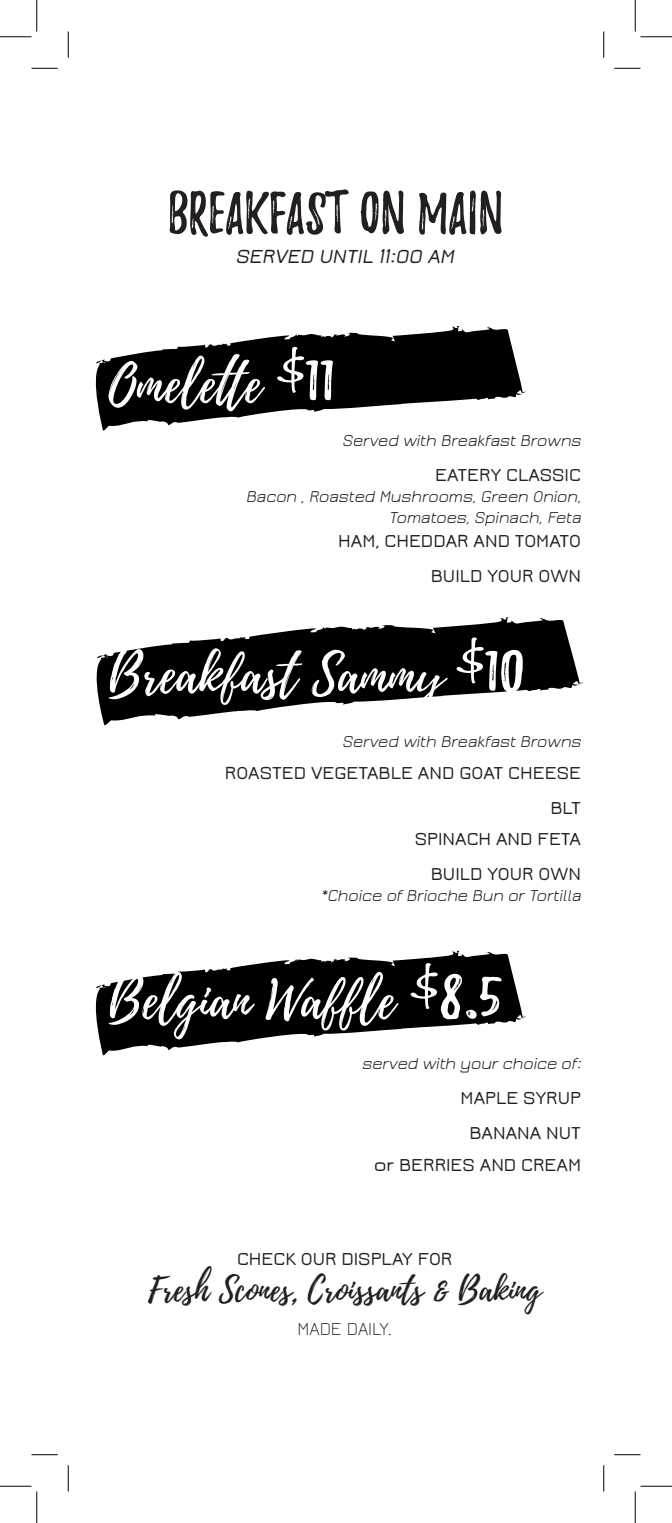
<style>
.page{position:relative;width:672px;height:1523px;background:#fff}
.page>*{position:absolute;margin:0;border:0;box-sizing:border-box;transform-origin:0 0}
.t1{font:52.5px "Playlist Script";color:#fff}
.t2{font:52.5px "Playlist Caps";color:#231f20}
.t3{font:33.25px "Playlist Script";color:#231f20}
.t4{font:italic 600 21px "Jura";color:#231f20}
.t5{font:600 19.25px/35px "Jura";color:#231f20;text-align:right}
.t6{font:300 19.25px "Jura";color:#231f20}
.t7{font:italic 17.5px/21px "Jura";color:#231f20;text-align:right}
.s1{font-family:"Playlist Caps"}
</style>
<div class="page">
<svg style="left:95px;top:326px;width:431px;height:105px;fill:#000"></svg>
<svg style="left:96px;top:617px;width:487px;height:108px;fill:#000"></svg>
<svg style="left:95px;top:950px;width:431px;height:105px;fill:#000"></svg>
<svg style="left:32px;top:68px;width:26px;height:1px"></svg>
<svg style="left:614px;top:68px;width:26px;height:1px"></svg>
<svg style="left:32px;top:1454px;width:26px;height:1px"></svg>
<svg style="left:614px;top:1454px;width:26px;height:1px"></svg>
<svg style="left:68px;top:32px;width:1px;height:26px"></svg>
<svg style="left:68px;top:1465px;width:1px;height:26px"></svg>
<svg style="left:603px;top:32px;width:1px;height:26px"></svg>
<svg style="left:603px;top:1465px;width:1px;height:26px"></svg>
<hr style="left:0;top:36px;width:32px;height:1px;background:#000">
<hr style="left:640px;top:36px;width:32px;height:1px;background:#000">
<hr style="left:0;top:1485px;width:32px;height:1px;background:#000">
<hr style="left:640px;top:1485px;width:32px;height:1px;background:#000">
<hr style="left:36px;top:0;width:1px;height:32px;background:#000">
<hr style="left:36px;top:1491px;width:1px;height:31px;background:#000">
<hr style="left:635px;top:0;width:1px;height:32px;background:#000">
<hr style="left:635px;top:1491px;width:1px;height:31px;background:#000">
<h1 class="t2" style="left:168px;top:189px;width:337px">BREAKFAST ON MAIN</h1>
<p class="t4" style="left:235px;top:245px;width:224px">SERVED UNTIL 11:00 AM</p>
<h1 class="t1" style="left:108px;top:347px;width:228px">Omelette <sup>$</sup><span class="s1">11</span></h1>
<p class="t7" style="left:342px;top:430px;width:243px">Served with Breakfast Browns</p>
<p class="t5" style="left:435px;top:457px;width:147px">EATERY CLASSIC</p>
<p class="t7" style="left:246px;top:486px;width:340px">Bacon , Roasted Mushrooms, Green Onion,<br>Tomatoes, Spinach, Feta</p>
<p class="t5" style="left:338px;top:524px;width:244px">HAM, CHEDDAR AND TOMATO<br>BUILD YOUR OWN</p>
<h1 class="t1" style="left:108px;top:637px;width:417px">Breakfast Sammy <sup>$</sup><span class="s1">10</span></h1>
<p class="t7" style="left:342px;top:731px;width:243px">Served with Breakfast Browns</p>
<p class="t5" style="left:225px;top:755px;width:358px">ROASTED VEGETABLE AND GOAT CHEESE<br>BLT</p>
<p class="t5" style="left:415px;top:821px;width:168px">SPINACH AND FETA<br>BUILD YOUR OWN</p>
<p class="t7" style="left:320px;top:885px;width:265px">*Choice of Brioche Bun or Tortilla</p>
<h1 class="t1" style="left:108px;top:963px;width:394px">Belgian Waffle <sup>$</sup><span class="s1">8.5</span></h1>
<p class="t7" style="left:362px;top:1053px;width:224px">served with your choice of:</p>
<p class="t5" style="left:461px;top:1080px;width:122px;text-align:center">MAPLE SYRUP<br>BANANA NUT</p>
<p class="t5" style="left:374px;top:1147px;width:208px">or BERRIES AND CREAM</p>
<p class="t5" style="left:237px;top:1241px;width:217px">CHECK OUR DISPLAY FOR</p>
<h2 class="t3" style="left:148px;top:1266px;width:394px">Fresh Scones, Croissants &amp; Baking</h2>
<p class="t6" style="left:298px;top:1319px;width:96px">MADE DAILY.</p>
</div>
